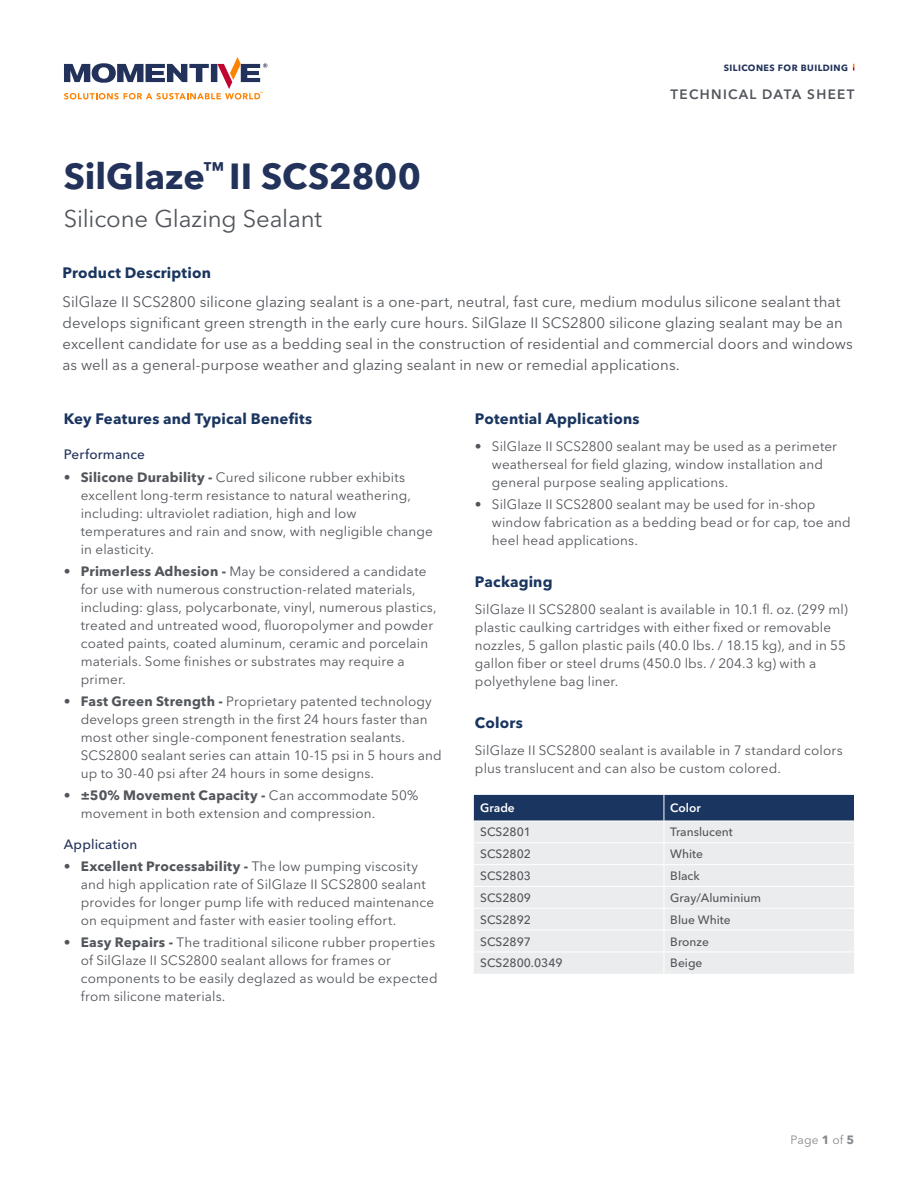
<style>
.page{position:relative;width:918px;height:1188px;background:#fff}
.page>*{position:absolute;margin:0;border:0;box-sizing:border-box;transform-origin:0 0}
.t1{font:700 36px "Avenir Next LT Pro";color:#22325a}
.t2{font:24px "Avenir Next LT Pro";letter-spacing:-.01em;color:#52555b}
.t3{font:15px/21px "Avenir Next LT Pro";letter-spacing:.005em;color:#52555b}
.t4{font:700 15px "Avenir Next LT Pro";letter-spacing:.01em;color:#1a355f}
.t5{font:13.5px/18px "Avenir Next LT Pro";letter-spacing:.01em;color:#52555b}
.t6{font:500 13.5px "Avenir Next LT Pro";letter-spacing:.01em;color:#22325a}
.t7{font:600 13.5px "Avenir Next LT Pro";letter-spacing:.1em;color:#52555b}
.t8{font:500 12px "Avenir Next LT Pro";color:#52555b}
.t9{font:600 12px "Avenir Next LT Pro";color:#fff}
.t10{font:12px "Avenir Next LT Pro";letter-spacing:.015em;color:#878a8d}
.t11{font:700 9px "Avenir Next LT Pro";letter-spacing:.05em;color:#22325a}
.s1{font-weight:700}
</style>
<div class="page">
<svg style="left:64px;top:57px;width:203px;height:42px"></svg>
<svg style="left:474px;top:795px;width:380px;height:179px;background:#ced2d9"></svg>
<p class="t11" style="left:724px;top:62px;width:126px">SILICONES FOR BUILDING</p>
<h1 class="t1" style="left:64px;top:155px;width:359px">SilGlaze<sup>™</sup> II SCS2800</h1>
<h2 class="t2" style="left:64px;top:204px;width:260px">Silicone Glazing Sealant</h2>
<p class="t7" style="left:670px;top:87px;width:186px">TECHNICAL DATA SHEET</p>
<p class="t4" style="left:63px;top:263px;width:150px">Product Description</p>
<p class="t3" style="left:63px;top:291px;width:792px">SilGlaze II SCS2800 silicone glazing sealant is a one-part, neutral, fast cure, medium modulus silicone sealant that develops significant green strength in the early cure hours. SilGlaze II SCS2800 silicone glazing sealant may be an excellent candidate for use as a bedding seal in the construction of residential and commercial doors and windows as well as a general-purpose weather and glazing sealant in new or remedial applications.</p>
<p class="t4" style="left:64px;top:410px;width:250px">Key Features and Typical Benefits</p>
<p class="t6" style="left:64px;top:446px;width:83px">Performance</p>
<p class="t5" style="left:81px;top:468px;width:354px;text-indent:-17px">• <span class="s1">Silicone Durability -</span> Cured silicone rubber exhibits excellent long-term resistance to natural weathering, including: ultraviolet radiation, high and low temperatures and rain and snow, with negligible change in elasticity.</p>
<p class="t5" style="left:81px;top:562px;width:357px;text-indent:-17px">• <span class="s1">Primerless Adhesion -</span> May be considered a candidate for use with numerous construction-related materials, including: glass, polycarbonate, vinyl, numerous plastics, treated and untreated wood, fluoropolymer and powder coated paints, coated aluminum, ceramic and porcelain materials. Some finishes or substrates may require a primer.</p>
<p class="t5" style="left:81px;top:692px;width:362px;text-indent:-17px">• <span class="s1">Fast Green Strength -</span> Proprietary patented technology develops green strength in the first 24 hours faster than most other single-component fenestration sealants.<br>SCS2800 sealant series can attain 10-15 psi in 5 hours and up to 30-40 psi after 24 hours in some designs.</p>
<p class="t5" style="left:81px;top:787px;width:339px;text-indent:-17px">• <span class="s1">±50% Movement Capacity -</span> Can accommodate 50% movement in both extension and compression.</p>
<p class="t6" style="left:64px;top:836px;width:75px">Application</p>
<p class="t5" style="left:81px;top:858px;width:355px;text-indent:-17px">• <span class="s1">Excellent Processability -</span> The low pumping viscosity and high application rate of SilGlaze II SCS2800 sealant provides for longer pump life with reduced maintenance on equipment and faster with easier tooling effort.</p>
<p class="t5" style="left:81px;top:934px;width:359px;text-indent:-17px">• <span class="s1">Easy Repairs -</span> The traditional silicone rubber properties of SilGlaze II SCS2800 sealant allows for frames or components to be easily deglazed as would be expected from silicone materials.</p>
<p class="t4" style="left:475px;top:410px;width:166px">Potential Applications</p>
<p class="t5" style="left:492px;top:437px;width:347px;text-indent:-17px">• SilGlaze II SCS2800 sealant may be used as a perimeter weatherseal for field glazing, window installation and general purpose sealing applications.</p>
<p class="t5" style="left:492px;top:495px;width:360px;text-indent:-17px">• SilGlaze II SCS2800 sealant may be used for in-shop window fabrication as a bedding bead or for cap, toe and heel head applications.</p>
<p class="t4" style="left:475px;top:573px;width:79px">Packaging</p>
<p class="t5" style="left:475px;top:600px;width:374px">SilGlaze II SCS2800 sealant is available in 10.1 fl. oz. (299 ml) plastic caulking cartridges with either fixed or removable nozzles, 5 gallon plastic pails (40.0 lbs. / 18.15 kg), and in 55 gallon fiber or steel drums (450.0 lbs. / 204.3 kg) with a polyethylene bag liner.</p>
<p class="t4" style="left:475px;top:714px;width:49px">Colors</p>
<p class="t5" style="left:475px;top:741px;width:369px">SilGlaze II SCS2800 sealant is available in 7 standard colors plus translucent and can also be custom colored.</p>
<p class="t9" style="left:480px;top:801px;width:36px">Grade</p>
<p class="t9" style="left:670px;top:801px;width:32px">Color</p>
<p class="t8" style="left:480px;top:825px;width:52px">SCS2801</p>
<p class="t8" style="left:670px;top:825px;width:64px">Translucent</p>
<p class="t8" style="left:480px;top:847px;width:52px">SCS2802</p>
<p class="t8" style="left:670px;top:847px;width:34px">White</p>
<p class="t8" style="left:480px;top:869px;width:52px">SCS2803</p>
<p class="t8" style="left:670px;top:869px;width:31px">Black</p>
<p class="t8" style="left:480px;top:891px;width:52px">SCS2809</p>
<p class="t8" style="left:670px;top:891px;width:92px">Gray/Aluminium</p>
<p class="t8" style="left:480px;top:912px;width:52px">SCS2892</p>
<p class="t8" style="left:670px;top:912px;width:62px">Blue White</p>
<p class="t8" style="left:480px;top:934px;width:52px">SCS2897</p>
<p class="t8" style="left:670px;top:934px;width:40px">Bronze</p>
<p class="t8" style="left:480px;top:956px;width:84px">SCS2800.0349</p>
<p class="t8" style="left:670px;top:956px;width:34px">Beige</p>
<p class="t10" style="left:791px;top:1133px;width:65px">Page <span class="s1">1</span> of <span class="s1">5</span></p>
</div>
